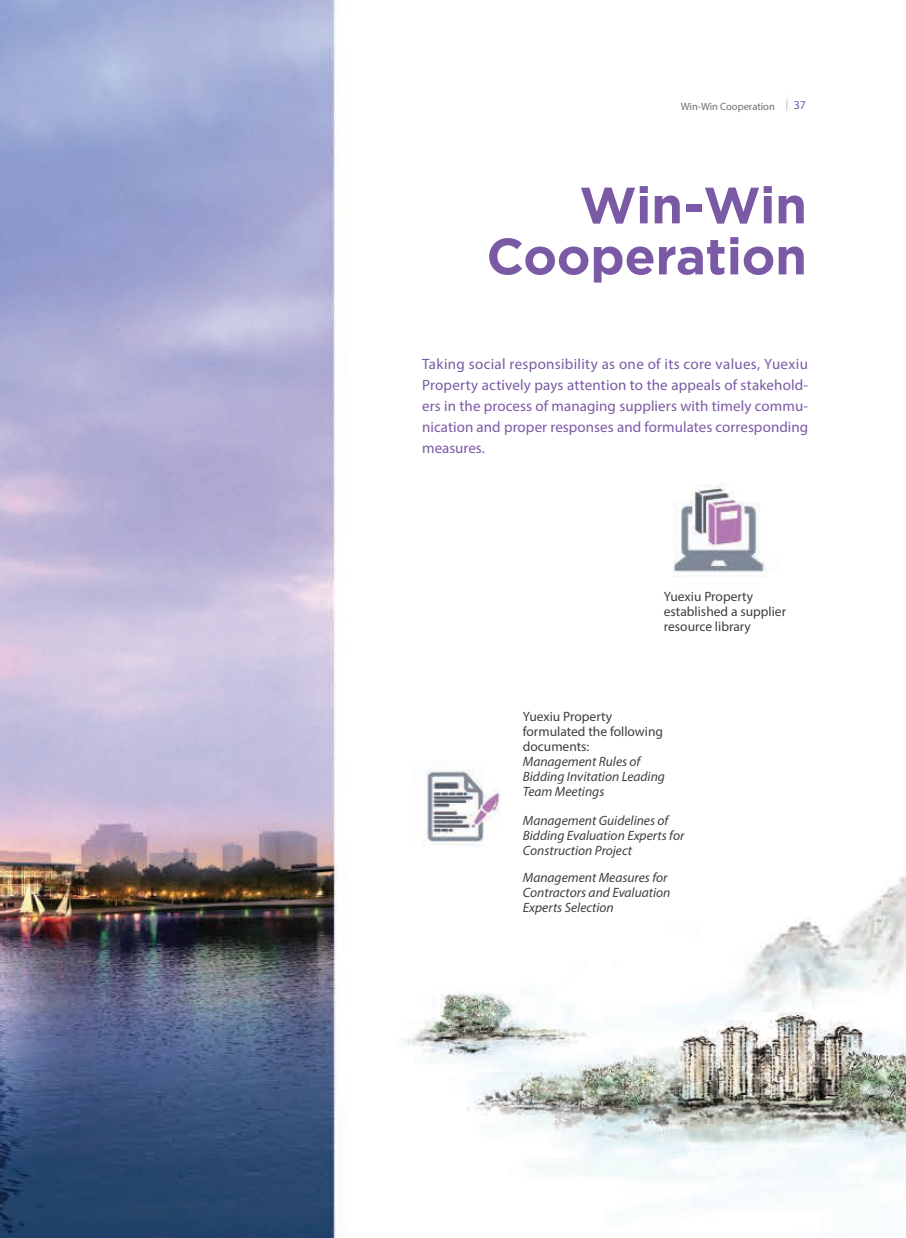
<style>
.page{position:relative;width:906px;height:1238px;background:#fff}
.page>*{position:absolute;margin:0;border:0;box-sizing:border-box;transform-origin:0 0}
.t1{font:700 51px/51px "Gotham";letter-spacing:-.005em;color:#7b5aa5;text-align:right}
.t2{font:15px/21px "Myriad Pro";color:#7b5aa5;text-align:justify}
.t3{font:italic 13.5px/15px "Myriad Pro";color:#3f3f40}
.t4{font:13.5px/15px "Myriad Pro";color:#3e3e3f}
.t5{font:12px "Myriad Pro";color:#7b5aa5}
.t6{font:10.5px "Myriad Pro";color:#6d6e71}
.s1{font-style:normal;color:#3e3e3f}
</style>
<div class="page">
<img style="left:0;top:0;width:906px;height:1237px">
<p class="t6" style="left:681px;top:100px;width:95px">Win-Win Cooperation</p>
<p class="t5" style="left:793px;top:98px;width:14px">37</p>
<p class="t1" style="left:486px;top:178px;width:322px">Win-Win<br>Cooperation</p>
<p class="t2" style="left:422px;top:353px;width:387px">Taking social responsibility as one of its core values, Yuexiu Property actively pays attention to the appeals of stakehold&shy;ers in the process of managing suppliers with timely commu&shy;nication and proper responses and formulates corresponding measures.</p>
<p class="t4" style="left:664px;top:589px;width:124px">Yuexiu Property established a supplier resource library</p>
<p class="t3" style="left:523px;top:708px;width:144px"><span class="s1">Yuexiu Property formulated the following documents:<br></span>Management Rules of<br>Bidding Invitation Leading<br>Team Meetings</p>
<p class="t3" style="left:523px;top:812px;width:163px">Management Guidelines of<br>Bidding Evaluation Experts for<br>Construction Project</p>
<p class="t3" style="left:523px;top:870px;width:149px">Management Measures for<br>Contractors and Evaluation<br>Experts Selection</p>
</div>
